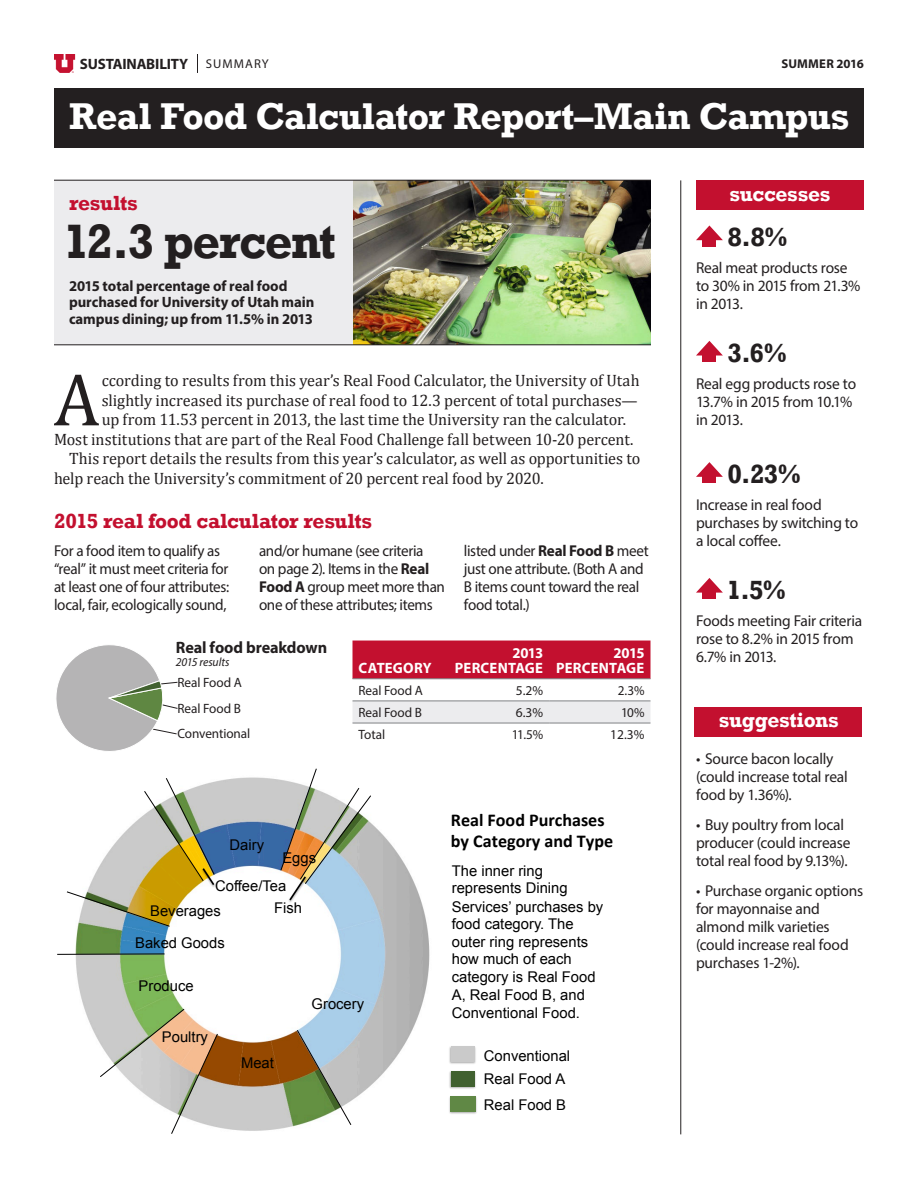
<style>
.page{position:relative;width:918px;height:1188px;background:#fff}
.page>*{position:absolute;margin:0;border:0;box-sizing:border-box;transform-origin:0 0}
.t1{font:75px "Cambria";color:#231f20}
.t2{font:700 49.5px "Rockwell";letter-spacing:-.035em;color:#231f20}
.t3{font:700 38.25px "Rockwell";letter-spacing:-.015em;color:#fff}
.t4{font:700 27px "Rockwell";color:#231f20}
.t5{font:700 21px "Rockwell";letter-spacing:-.015em;color:#c3102f}
.t6{font:700 21px "Rockwell";letter-spacing:-.015em;color:#fff}
.t7{font:700 18.15px/21.3px "Calibri";color:#000}
.t8{font:16.5px/19.5px "Cambria";letter-spacing:-.005em;color:#231f20}
.quote{font:700 16.5px "Myriad Pro";letter-spacing:-.01em;color:#231f20}
.quote-2{font:15.75px/18px "Myriad Pro";letter-spacing:-.015em;color:#231f20}
.quote-3{font:15.75px/18px "Myriad Pro";letter-spacing:-.015em;color:#231f20;scale:.96 1}
.quote-4{font:700 15px/16.5px "Myriad Pro";letter-spacing:-.005em;color:#231f20}
.t9{font:700 15px/15px "Myriad Pro";letter-spacing:.01em;color:#fff;text-align:right}
.t10{font:14.85px/17.7px "Arial";color:#000}
.quote-5{font:13.5px "Myriad Pro";letter-spacing:-.005em;color:#231f20}
.t11{font:700 12.75px "Myriad Pro";letter-spacing:.005em;color:#231f20}
.t12{font:12.75px "Myriad Pro";letter-spacing:.08em;color:#231f20}
.t13{font:italic 12px "Myriad Pro";letter-spacing:-.01em;color:#231f20}
.s1{font-weight:700}
</style>
<div class="page">
<img style="left:54px;top:54px;width:22px;height:19px">
<svg style="left:197px;top:54px;width:1px;height:19px"></svg>
<hr style="left:681px;top:180px;width:1px;height:954px;background:#231f20">
<img style="left:352px;top:181px;width:299px;height:164px">
<div style="left:696px;top:180px;width:167px;height:30px;background:#c3102f"></div>
<div style="left:695px;top:707px;width:167px;height:30px;background:#c3102f"></div>
<div style="left:54px;top:88px;width:809px;height:60px;background:#231f20"></div>
<div style="left:54px;top:180px;width:298px;height:165px;background:#ececee"></div>
<div style="left:352px;top:641px;width:299px;height:37px;background:#c3102f"></div>
<div style="left:352px;top:702px;width:299px;height:21px;background:#ececee"></div>
<hr style="left:352px;top:678px;width:96px;height:1px;background:#808285">
<hr style="left:448px;top:678px;width:101px;height:1px;background:#808285">
<hr style="left:549px;top:678px;width:102px;height:1px;background:#808285">
<hr style="left:352px;top:701px;width:96px;height:1px;background:#808285">
<hr style="left:448px;top:701px;width:101px;height:1px;background:#808285">
<hr style="left:549px;top:701px;width:102px;height:1px;background:#808285">
<hr style="left:352px;top:723px;width:96px;height:1px;background:#808285">
<hr style="left:448px;top:723px;width:101px;height:1px;background:#808285">
<hr style="left:549px;top:723px;width:102px;height:1px;background:#808285">
<svg style="left:56px;top:645px;width:122px;height:106px"></svg>
<hr style="left:54px;top:180px;width:597px;height:1px;background:#231f20">
<hr style="left:54px;top:345px;width:597px;height:1px;background:#231f20">
<svg style="left:696px;top:462px;width:27px;height:15px"></svg>
<div style="left:703px;top:471px;width:13px;height:12px;background:#c3102f"></div>
<svg style="left:696px;top:225px;width:27px;height:15px"></svg>
<div style="left:703px;top:234px;width:13px;height:12px;background:#c3102f"></div>
<svg style="left:696px;top:341px;width:27px;height:15px"></svg>
<div style="left:703px;top:349px;width:13px;height:13px;background:#c3102f"></div>
<svg style="left:696px;top:578px;width:27px;height:15px"></svg>
<div style="left:703px;top:586px;width:13px;height:13px;background:#c3102f"></div>
<img style="left:74px;top:777px;width:356px;height:354px">
<img style="left:449px;top:1046px;width:27px;height:18px">
<div style="left:451px;top:1046px;width:23px;height:15px;background:#cacaca"></div>
<img style="left:449px;top:1071px;width:27px;height:18px">
<div style="left:451px;top:1071px;width:23px;height:15px;background:#416130"></div>
<img style="left:449px;top:1096px;width:28px;height:18px">
<div style="left:451px;top:1096px;width:25px;height:15px;background:#608845"></div>
<svg style="left:297px;top:1030px;width:54px;height:95px;background:#9aa991"></svg>
<svg style="left:100px;top:1009px;width:118px;height:125px"></svg>
<hr style="left:57px;top:954px;width:108px;height:1px;background:#000">
<img style="left:286px;top:902px;width:23px;height:3px">
<svg style="left:280px;top:768px;width:91px;height:134px"></svg>
<img style="left:216px;top:867px;width:1px;height:22px">
<svg style="left:66px;top:778px;width:150px;height:149px"></svg>
<p class="quote-4" style="left:80px;top:55px;width:110px">SUSTAINABILITY</p>
<p class="t12" style="left:206px;top:56px;width:64px">SUMMARY</p>
<p class="t11" style="left:782px;top:56px;width:84px">SUMMER 2016</p>
<p class="t3" style="left:69px;top:93px;width:782px">Real Food Calculator Report–Main Campus</p>
<p class="t5" style="left:69px;top:190px;width:70px">results</p>
<p class="t2" style="left:63px;top:211px;width:274px">12.3 percent</p>
<p class="quote-4" style="left:69px;top:277px;width:247px">2015 total percentage of real food purchased for University of Utah main campus dining; up from 11.5% in 2013</p>
<p class="t1" style="left:54px;top:356px;width:47px">A</p>
<p class="t8" style="left:102px;top:371px;width:539px">ccording to results from this year’s Real Food Calculator, the University of Utah</p>
<p class="t8" style="left:102px;top:390px;width:538px">slightly increased its purchase of real food to 12.3 percent of total purchases—</p>
<p class="t8" style="left:102px;top:410px;width:526px">up from 11.53 percent in 2013, the last time the University ran the calculator.</p>
<p class="t8" style="left:54px;top:429px;width:581px">Most institutions that are part of the Real Food Challenge fall between 10-20 percent.</p>
<p class="t8" style="left:54px;top:449px;width:588px;text-indent:15px">This report details the results from this year’s calculator, as well as opportunities to help reach the University’s commitment of 20 percent real food by 2020.</p>
<p class="t5" style="left:54px;top:509px;width:320px">2015 real food calculator results</p>
<p class="quote-3" style="left:54px;top:541px;width:184px">For a food item to qualify as “real” it must meet criteria for at least one of four attributes: local, fair, ecologically sound,</p>
<p class="quote-3" style="left:259px;top:541px;width:195px">and/or humane (see criteria<br>on page 2). Items in the <span class="s1">Real<br>Food A</span> group meet more than one of these attributes; items</p>
<p class="quote-3" style="left:464px;top:541px;width:194px">listed under <span class="s1">Real Food B</span> meet just one attribute. (Both A and<br>B items count toward the real food total.)</p>
<p class="quote" style="left:176px;top:637px;width:153px">Real food breakdown</p>
<p class="quote-5" style="left:177px;top:674px;width:66px">Real Food A</p>
<p class="quote-5" style="left:177px;top:700px;width:65px">Real Food B</p>
<p class="quote-5" style="left:177px;top:725px;width:74px">Conventional</p>
<p class="t13" style="left:176px;top:655px;width:55px">2015 results</p>
<p class="t9" style="left:359px;top:660px;width:74px">CATEGORY</p>
<p class="t9" style="left:455px;top:645px;width:90px">2013<br>PERCENTAGE</p>
<p class="t9" style="left:556px;top:645px;width:90px">2015<br>PERCENTAGE</p>
<p class="quote-5" style="left:358px;top:682px;width:66px">Real Food A</p>
<p class="quote-5" style="left:516px;top:682px;width:29px">5.2%</p>
<p class="quote-5" style="left:618px;top:682px;width:28px">2.3%</p>
<p class="quote-5" style="left:358px;top:704px;width:65px">Real Food B</p>
<p class="quote-5" style="left:516px;top:704px;width:29px">6.3%</p>
<p class="quote-5" style="left:621px;top:704px;width:25px">10%</p>
<p class="quote-5" style="left:358px;top:726px;width:28px">Total</p>
<p class="quote-5" style="left:512px;top:726px;width:33px">11.5%</p>
<p class="quote-5" style="left:610px;top:726px;width:36px">12.3%</p>
<p class="t10" style="left:230px;top:836px;width:36px">Dairy</p>
<p class="t10" style="left:282px;top:849px;width:35px">Eggs</p>
<p class="t10" style="left:274px;top:875px;width:29px;line-height:21.8px;text-indent:-59px">Coffee/Tea<br>Fish</p>
<p class="t10" style="left:150px;top:902px;width:72px">Beverages</p>
<p class="t10" style="left:135px;top:934px;width:91px">Baked Goods</p>
<p class="t10" style="left:139px;top:977px;width:57px">Produce</p>
<p class="t10" style="left:162px;top:1028px;width:48px">Poultry</p>
<p class="t10" style="left:241px;top:1054px;width:34px">Meat</p>
<p class="t10" style="left:312px;top:995px;width:54px">Grocery</p>
<p class="t7" style="left:451px;top:809px;width:164px">Real Food Purchases by Category and Type</p>
<p class="t10" style="left:452px;top:862px;width:153px">The inner ring represents Dining<br>Services’ purchases by food category. The outer ring represents how much of each category is Real Food<br>A, Real Food B, and<br>Conventional Food.</p>
<p class="t10" style="left:484px;top:1044px;width:88px;line-height:23.9px">Conventional<br>Real Food A</p>
<p class="t10" style="left:484px;top:1096px;width:84px">Real Food B</p>
<p class="t6" style="left:730px;top:181px;width:102px">successes</p>
<p class="t4" style="left:728px;top:221px;width:62px">8.8%</p>
<p class="quote-2" style="left:696px;top:259px;width:166px">Real meat products rose to 30% in 2015 from 21.3% in 2013.</p>
<p class="t4" style="left:728px;top:336px;width:62px">3.6%</p>
<p class="quote-2" style="left:696px;top:374px;width:162px">Real egg products rose to<br>13.7% in 2015 from 10.1% in 2013.</p>
<p class="t4" style="left:728px;top:458px;width:76px">0.23%</p>
<p class="quote-2" style="left:696px;top:495px;width:164px">Increase in real food purchases by switching to a local coffee.</p>
<p class="t4" style="left:727px;top:573px;width:61px">1.5%</p>
<p class="quote-2" style="left:696px;top:611px;width:168px">Foods meeting Fair criteria rose to 8.2% in 2015 from<br>6.7% in 2013.</p>
<p class="t6" style="left:719px;top:708px;width:121px">suggestions</p>
<p class="quote-2" style="left:696px;top:749px;width:153px">• Source bacon locally (could increase total real food by 1.36%).</p>
<p class="quote-2" style="left:696px;top:815px;width:156px">• Buy poultry from local producer (could increase total real food by 9.13%).</p>
<p class="quote-2" style="left:696px;top:881px;width:169px">• Purchase organic options for mayonnaise and almond milk varieties (could increase real food purchases 1-2%).</p>
</div>
